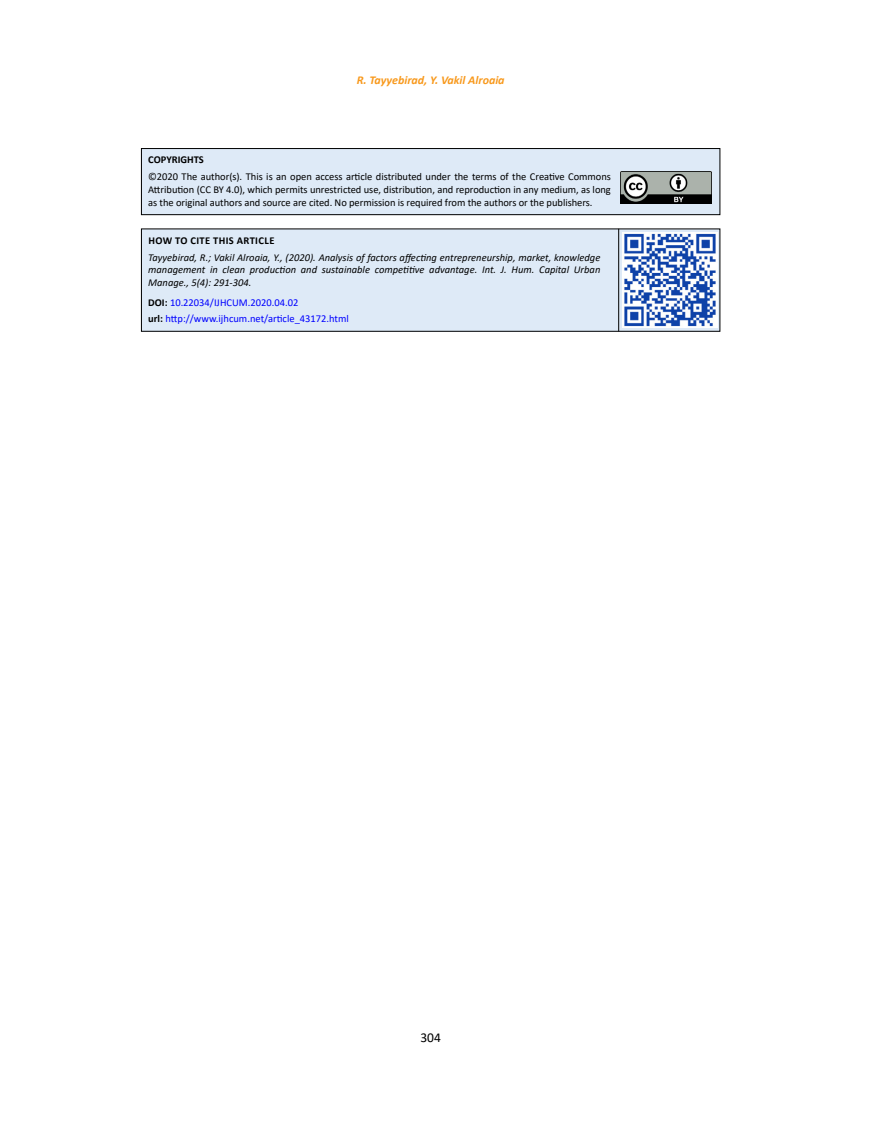
<style>
.page{position:relative;width:872px;height:1127px;background:#fff}
.page>*{position:absolute;margin:0;border:0;box-sizing:border-box;transform-origin:0 0}
.t1{font:13.5px "Calibri";color:#000}
.t2{font:italic 700 12px "Calibri";color:#f8991d}
.t3{font:10.5px/12.6px "Calibri";letter-spacing:-.005em;color:#000;text-align:justify}
.t4{font:italic 10.5px/12.6px "Calibri";color:#000;text-align:justify}
.t5{font:10.5px/15.6px "Calibri";color:#00f}
.t6{font:700 10.5px "Calibri";letter-spacing:.035em;color:#000}
.t7{font:700 10.5px "Calibri";color:#000}
.s1{font-weight:700;color:#000}
</style>
<div class="page">
<div style="left:141px;top:149px;width:579px;height:66px;background:#deeaf7"></div>
<div style="left:141px;top:148px;width:579px;height:67px;border:1px solid #000"></div>
<img style="left:620px;top:171px;width:92px;height:32px">
<div style="left:141px;top:229px;width:579px;height:102px;background:#deeaf7"></div>
<div style="left:141px;top:228px;width:579px;height:104px;border:1px solid #000"></div>
<hr style="left:618px;top:229px;width:1px;height:102px;background:#000">
<img style="left:622px;top:233px;width:95px;height:95px">
<p class="t2" style="left:357px;top:72px;width:149px">R. Tayyebirad, Y. Vakil Alroaia</p>
<p class="t7" style="left:148px;top:152px;width:57px">COPYRIGHTS</p>
<p class="t3" style="left:148px;top:170px;width:464px">©2020 The author(s). This is an open access article distributed under the terms of the Creative Commons Attribution (CC BY 4.0), which permits unrestricted use, distribution, and reproduction in any medium, as long as the original authors and source are cited. No permission is required from the authors or the publishers.</p>
<p class="t6" style="left:148px;top:233px;width:127px">HOW TO CITE THIS ARTICLE</p>
<p class="t4" style="left:148px;top:250px;width:453px">Tayyebirad, R.; Vakil Alroaia, Y., (2020). Analysis of factors affecting entrepreneurship, market, knowledge management in clean production and sustainable competitive advantage. Int. J. Hum. Capital Urban Manage., 5(4): 291-304.</p>
<p class="t5" style="left:148px;top:295px;width:202px"><span class="s1">DOI:</span> 10.22034/IJHCUM.2020.04.02<br><span class="s1">url:</span> http://www.ijhcum.net/article_43172.html</p>
<p class="t1" style="left:420px;top:1028px;width:22px">304</p>
</div>
